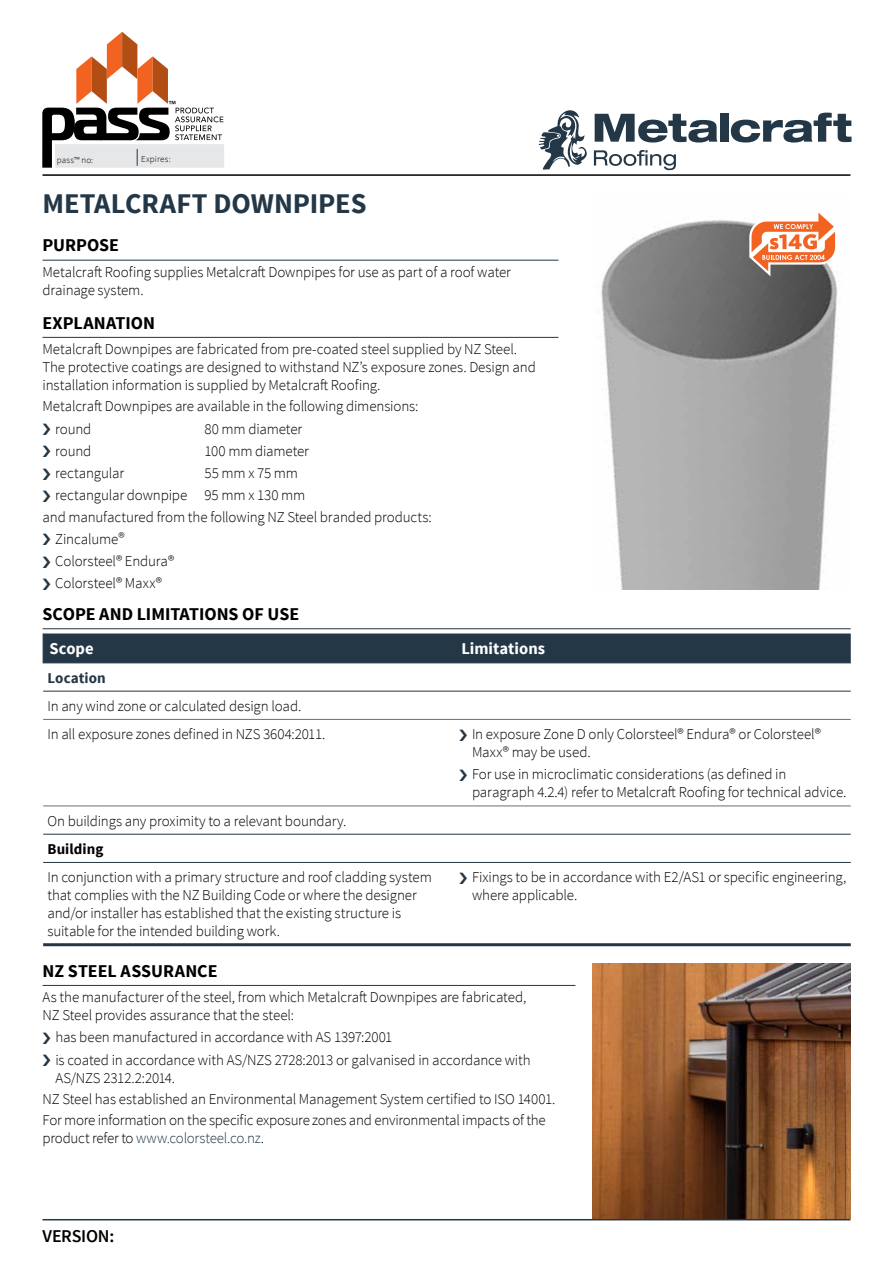
<style>
.page{position:relative;width:893px;height:1263px;background:#fff}
.page>*{position:absolute;margin:0;border:0;box-sizing:border-box;transform-origin:0 0}
.Head{font:700 28.5px "Source Sans Pro";letter-spacing:-.005em;color:#243746}
.Product_head{font:700 18px "Source Sans Pro";color:#000}
.Building___Location{font:600 18px "Source Sans Pro";letter-spacing:-.015em;color:#000}
.Table_Head_White_Bol{font:700 16.5px "Source Sans Pro";color:#fff}
.Body_text{font:300 15px/18px "Source Sans Pro";letter-spacing:-.01em;color:#000}
.Table_Head_Colour{font:700 15px "Source Sans Pro";letter-spacing:.005em;color:#243746}
.Table_Head_Colour-2{font:700 15px "Source Sans Pro";letter-spacing:.005em;color:#000}
.t1{font:12px "Myriad Pro";color:#000}
.t2{font:300 9px "Source Sans Pro";letter-spacing:.025em;color:#000}
.s1{font-size:13.5px}
.s2{color:#243746}
</style>
<div class="page">
<img style="left:592px;top:963px;width:259px;height:256px">
<hr style="left:43px;top:260px;width:515px;height:1px;background:#243746">
<hr style="left:43px;top:337px;width:515px;height:1px;background:#243746">
<hr style="left:43px;top:174px;width:807px;height:2px;background:#000">
<img style="left:597px;top:220px;width:241px;height:369px">
<hr style="left:43px;top:1219px;width:807px;height:1px;background:#243746">
<svg style="left:539px;top:110px;width:48px;height:60px"></svg>
<svg style="left:595px;top:114px;width:122px;height:29px"></svg>
<div style="left:720px;top:113px;width:8px;height:29px;background:#243746"></div>
<svg style="left:731px;top:113px;width:120px;height:30px"></svg>
<svg style="left:594px;top:150px;width:82px;height:20px"></svg>
<svg style="left:42px;top:32px;width:181px;height:136px"></svg>
<hr style="left:43px;top:628px;width:808px;height:1px;background:#243746">
<hr style="left:43px;top:719px;width:395px;height:1px;background:#6d6e71">
<hr style="left:43px;top:806px;width:395px;height:1px;background:#6d6e71">
<svg style="left:438px;top:719px;width:17px;height:1px"></svg>
<hr style="left:455px;top:719px;width:396px;height:1px;background:#6d6e71">
<svg style="left:438px;top:806px;width:17px;height:1px"></svg>
<hr style="left:455px;top:806px;width:396px;height:1px;background:#6d6e71">
<div style="left:43px;top:633px;width:808px;height:30px;background:#243746"></div>
<hr style="left:455px;top:662px;width:396px;height:1px;background:#243746">
<hr style="left:43px;top:691px;width:395px;height:1px;background:#243746">
<svg style="left:438px;top:691px;width:17px;height:1px"></svg>
<hr style="left:455px;top:691px;width:396px;height:1px;background:#243746">
<hr style="left:43px;top:943px;width:395px;height:3px;background:#243746">
<hr style="left:438px;top:943px;width:17px;height:3px;background:#243746">
<hr style="left:455px;top:943px;width:396px;height:3px;background:#243746">
<hr style="left:43px;top:834px;width:395px;height:1px;background:#243746">
<svg style="left:438px;top:834px;width:17px;height:1px"></svg>
<hr style="left:455px;top:834px;width:396px;height:1px;background:#243746">
<hr style="left:43px;top:862px;width:395px;height:1px;background:#243746">
<svg style="left:438px;top:862px;width:17px;height:1px"></svg>
<hr style="left:455px;top:862px;width:396px;height:1px;background:#243746">
<svg style="left:749px;top:212px;width:88px;height:64px"></svg>
<hr style="left:43px;top:985px;width:532px;height:1px;background:#243746">
<p class="t1" style="left:169px;top:97px;width:9px">™</p>
<p class="t2" style="left:57px;top:154px;width:38px">pass™ no:</p>
<p class="t2" style="left:141px;top:154px;width:31px">Expires:</p>
<p class="Head" style="left:43px;top:186px;width:325px">METALCRAFT DOWNPIPES</p>
<p class="Product_head" style="left:43px;top:234px;width:78px">PURPOSE</p>
<p class="Body_text" style="left:43px;top:263px;width:470px">Metalcraft Roofing supplies Metalcraft Downpipes for use as part of a roof water drainage system.</p>
<p class="Product_head" style="left:43px;top:311px;width:114px">EXPLANATION</p>
<p class="Body_text" style="left:43px;top:340px;width:495px">Metalcraft Downpipes are fabricated from pre-coated steel supplied by NZ Steel.<br>The protective coatings are designed to withstand NZ’s exposure zones. Design and installation information is supplied by Metalcraft Roofing.</p>
<p class="Body_text" style="left:43px;top:397px;width:377px">Metalcraft Downpipes are available in the following dimensions:</p>
<p class="Body_text" style="left:55px;top:420px;width:38px">round</p>
<p class="Body_text" style="left:205px;top:420px;width:99px">80 mm diameter</p>
<p class="Body_text" style="left:55px;top:442px;width:38px">round</p>
<p class="Body_text" style="left:205px;top:442px;width:106px">100 mm diameter</p>
<p class="Body_text" style="left:55px;top:464px;width:70px">rectangular</p>
<p class="Body_text" style="left:205px;top:464px;width:95px">55 mm x 75 mm</p>
<p class="Body_text" style="left:55px;top:486px;width:252px">rectangular downpipe 95 mm x 130 mm</p>
<p class="Body_text" style="left:43px;top:508px;width:391px">and manufactured from the following NZ Steel branded products:</p>
<p class="Body_text" style="left:55px;top:530px;width:71px">Zincalume<span class="s1">®</span></p>
<p class="Body_text" style="left:55px;top:552px;width:121px">Colorsteel<span class="s1">®</span> Endura<span class="s1">®</span></p>
<p class="Body_text" style="left:55px;top:574px;width:108px">Colorsteel<span class="s1">®</span> Maxx<span class="s1">®</span></p>
<p class="Product_head" style="left:43px;top:602px;width:258px">SCOPE AND LIMITATIONS OF USE</p>
<p class="Table_Head_White_Bol" style="left:50px;top:638px;width:46px">Scope</p>
<p class="Table_Head_White_Bol" style="left:461px;top:638px;width:85px">Limitations</p>
<p class="Table_Head_Colour" style="left:47px;top:668px;width:60px">Location</p>
<p class="Body_text" style="left:47px;top:697px;width:255px">In any wind zone or calculated design load.</p>
<p class="Body_text" style="left:47px;top:725px;width:279px">In all exposure zones defined in NZS 3604:2011.</p>
<p class="Body_text" style="left:472px;top:725px;width:350px">In exposure Zone D only Colorsteel<span class="s1">®</span> Endura<span class="s1">®</span> or Colorsteel<span class="s1">®<br></span>Maxx<span class="s1">®</span> may be used.</p>
<p class="Body_text" style="left:472px;top:765px;width:376px">For use in microclimatic considerations (as defined in paragraph 4.2.4) refer to Metalcraft Roofing for technical advice.</p>
<p class="Body_text" style="left:47px;top:812px;width:300px">On buildings any proximity to a relevant boundary.</p>
<p class="Table_Head_Colour-2" style="left:47px;top:839px;width:58px">Building</p>
<p class="Body_text" style="left:47px;top:868px;width:386px">In conjunction with a primary structure and roof cladding system that complies with the NZ Building Code or where the designer and/or installer has established that the existing structure is suitable for the intended building work.</p>
<p class="Body_text" style="left:472px;top:868px;width:376px">Fixings to be in accordance with E2/AS1 or specific engineering, where applicable.</p>
<p class="Product_head" style="left:43px;top:959px;width:176px">NZ STEEL ASSURANCE</p>
<p class="Body_text" style="left:43px;top:988px;width:485px">As the manufacturer of the steel, from which Metalcraft Downpipes are fabricated,<br>NZ Steel provides assurance that the steel:</p>
<p class="Body_text" style="left:55px;top:1028px;width:338px">has been manufactured in accordance with AS 1397:2001</p>
<p class="Body_text" style="left:55px;top:1051px;width:477px">is coated in accordance with AS/NZS 2728:2013 or galvanised in accordance with<br>AS/NZS 2312.2:2014.</p>
<p class="Body_text" style="left:43px;top:1090px;width:514px">NZ Steel has established an Environmental Management System certified to ISO 14001.</p>
<p class="Body_text" style="left:43px;top:1111px;width:505px">For more information on the specific exposure zones and environmental impacts of the product refer to <span class="s2">www.colorsteel.co.nz</span>.</p>
<p class="Building___Location" style="left:43px;top:1225px;width:73px">VERSION:</p>
</div>
